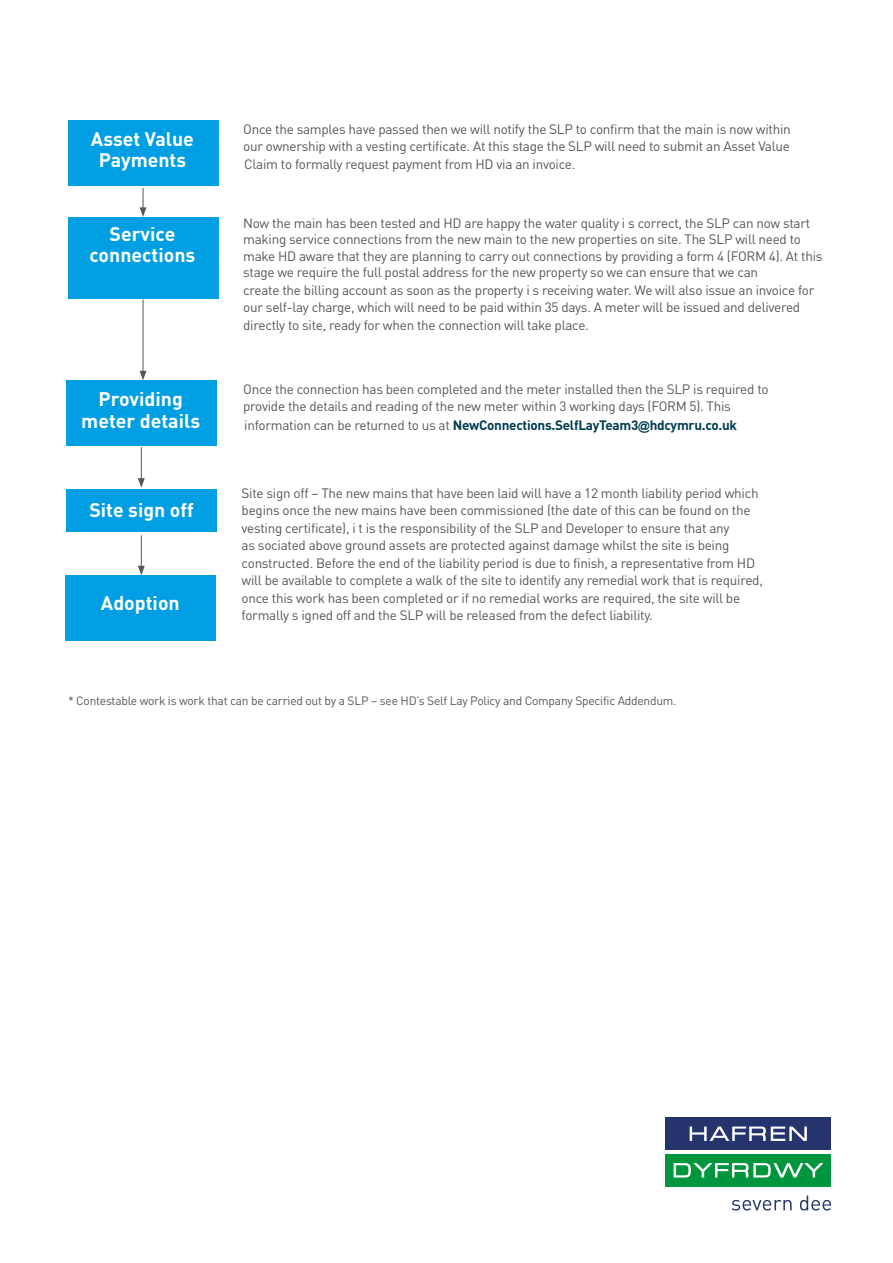
<style>
.page{position:relative;width:893px;height:1263px;background:#fff}
.page>*{position:absolute;margin:0;border:0;box-sizing:border-box;transform-origin:0 0}
.t1{font:700 19.5px "DINOT";color:#fff}
.t2{font:13.5px/16.5px "DINOT";letter-spacing:-.02em;color:#56565a}
.t3{font:700 13.5px "DINOT";letter-spacing:-.02em;color:#003d51}
.t4{font:12px "DINOT";letter-spacing:-.02em;color:#56565a}
.s1{font-weight:400;color:#56565a}
.s2{font-family:"Arial";font-size:12px}
</style>
<div class="page">
<div style="left:68px;top:120px;width:150px;height:65px;background:#009fe3"></div>
<div style="left:68px;top:217px;width:150px;height:81px;background:#009fe3"></div>
<div style="left:66px;top:489px;width:150px;height:43px;background:#009fe3"></div>
<div style="left:66px;top:380px;width:150px;height:66px;background:#009fe3"></div>
<svg style="left:140px;top:188px;width:6px;height:29px"></svg>
<hr style="left:143px;top:300px;width:1px;height:73px;background:#56565a">
<svg style="left:140px;top:371px;width:6px;height:9px"></svg>
<hr style="left:141px;top:447px;width:1px;height:33px;background:#56565a">
<svg style="left:138px;top:478px;width:7px;height:10px"></svg>
<hr style="left:141px;top:536px;width:1px;height:32px;background:#56565a">
<svg style="left:138px;top:566px;width:7px;height:9px"></svg>
<div style="left:66px;top:575px;width:150px;height:65px;background:#009fe3"></div>
<div style="left:665px;top:1117px;width:166px;height:33px;background:#25346d"></div>
<div style="left:665px;top:1154px;width:166px;height:33px;background:#00963e"></div>
<svg style="left:690px;top:1126px;width:117px;height:15px"></svg>
<svg style="left:674px;top:1163px;width:149px;height:14px"></svg>
<svg style="left:732px;top:1200px;width:60px;height:10px"></svg>
<svg style="left:800px;top:1195px;width:31px;height:15px"></svg>
<p class="t1" style="left:91px;top:126px;width:105px">Asset Value</p>
<p class="t1" style="left:99px;top:147px;width:89px">Payments</p>
<p class="t1" style="left:110px;top:222px;width:67px">Service</p>
<p class="t1" style="left:90px;top:243px;width:107px">connections</p>
<p class="t2" style="left:243px;top:120px;width:549px">Once the samples have passed then we will notify the SLP to confirm that the main is now within</p>
<p class="t2" style="left:243px;top:138px;width:548px">our ownership with a vesting certificate. At this stage the SLP will need to submit an Asset Value</p>
<p class="t2" style="left:244px;top:155px;width:333px">Claim to formally request payment from HD via an invoice.</p>
<p class="t2" style="left:243px;top:215px;width:581px">Now the main has been tested and HD are happy the water quality i s correct, the SLP can now start making service connections from the new main to the new properties on site. The SLP will need to make HD aware that they are planning to carry out connections by providing a form 4 (FORM 4). At this stage we require the full postal address for the new property so we can ensure that we can</p>
<p class="t2" style="left:243px;top:282px;width:573px">create the billing account as soon as the property i s receiving water. We will also issue an invoice for</p>
<p class="t2" style="left:243px;top:299px;width:559px">our self-lay charge, which will need to be paid within 35 days. A meter will be issued and delivered</p>
<p class="t2" style="left:243px;top:317px;width:347px">directly to site, ready for when the connection will take place.</p>
<p class="t2" style="left:243px;top:380px;width:527px">Once the connection has been completed and the meter installed then the SLP is required to</p>
<p class="t1" style="left:99px;top:387px;width:86px">Providing</p>
<p class="t2" style="left:243px;top:398px;width:489px">provide the details and reading of the new meter within 3 working days (FORM 5). This</p>
<p class="t1" style="left:81px;top:408px;width:120px">meter details</p>
<p class="t3" style="left:244px;top:416px;width:494px"><span class="s1">information can be returned to us at</span> NewConnections.SelfLayTeam3<span class="s2">@</span>hdcymru.co.uk</p>
<p class="t1" style="left:89px;top:497px;width:106px">Site sign off</p>
<p class="t1" style="left:101px;top:590px;width:80px">Adoption</p>
<p class="t2" style="left:242px;top:485px;width:518px">Site sign off – The new mains that have been laid will have a 12 month liability period which</p>
<p class="t2" style="left:242px;top:502px;width:510px">begins once the new mains have been commissioned (the date of this can be found on the</p>
<p class="t2" style="left:242px;top:520px;width:489px">vesting certificate), i t is the responsibility of the SLP and Developer to ensure that any</p>
<p class="t2" style="left:242px;top:537px;width:489px">as sociated above ground assets are protected against damage whilst the site is being</p>
<p class="t2" style="left:242px;top:555px;width:515px">constructed. Before the end of the liability period is due to finish, a representative from HD</p>
<p class="t2" style="left:242px;top:572px;width:523px">will be available to complete a walk of the site to identify any remedial work that is required,</p>
<p class="t2" style="left:242px;top:590px;width:500px">once this work has been completed or if no remedial works are required, the site will be</p>
<p class="t2" style="left:242px;top:607px;width:413px">formally s igned off and the SLP will be released from the defect liability.</p>
<p class="t4" style="left:68px;top:693px;width:610px">* Contestable work is work that can be carried out by a SLP – see HD’s Self Lay Policy and Company Specific Addendum.</p>
</div>
